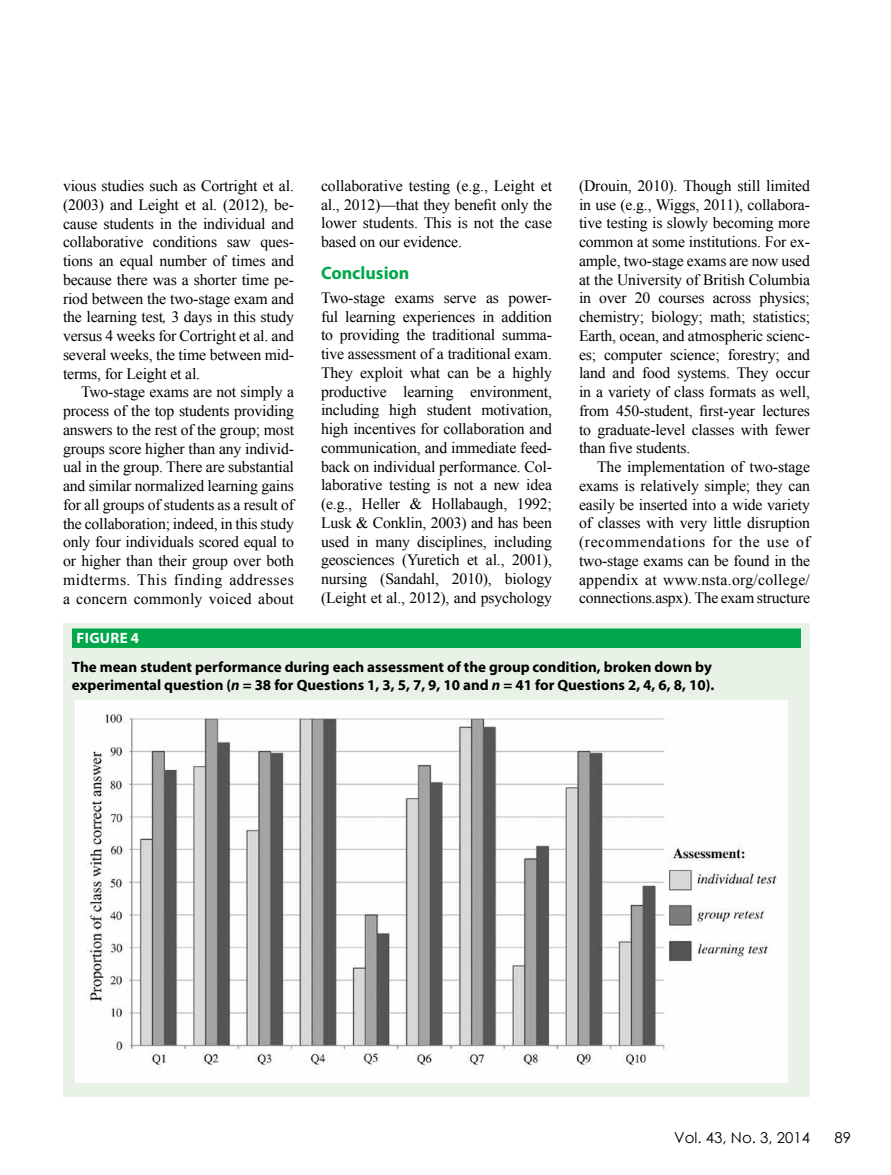
<style>
.page{position:relative;width:891px;height:1175px;background:#fff}
.page>*{position:absolute;margin:0;border:0;box-sizing:border-box;transform-origin:0 0}
.t1{font:700 18px "Myriad Pro";color:#00a84b}
.t2{font:15.75px/18.8px "Times New Roman";letter-spacing:-.01em;color:#000;text-align:justify}
.t3{font:700 15px/18px "Myriad Pro";color:#000}
.t4{font:15px "Century Gothic";color:#000}
.t5{font:700 15px "Myriad Pro";letter-spacing:.02em;color:#fff}
.s1{font-style:italic}
</style>
<div class="page">
<div style="left:63px;top:623px;width:747px;height:473px;background:#e8f2e6"></div>
<div style="left:72px;top:628px;width:729px;height:20px;background:#00a84b"></div>
<img style="left:75px;top:700px;width:713px;height:382px">
<p class="t2" style="left:63px;top:176px;width:233px">vious studies such as Cortright et al. (2003) and Leight et al. (2012), be&shy;cause students in the individual and collaborative conditions saw ques&shy;tions an equal number of times and because there was a shorter time pe&shy;riod between the two-stage exam and the learning test<span class="s1">,</span> 3 days in this study versus 4 weeks for Cortright et al. and several weeks, the time between mid&shy;terms, for Leight et al.</p>
<p class="t2" style="left:63px;top:382px;width:233px;text-indent:18px">Two-stage exams are not simply a process of the top students providing answers to the rest of the group; most groups score higher than any individ&shy;ual in the group. There are substantial and similar normalized learning gains for all groups of students as a result of the collaboration; indeed, in this study only four individuals scored equal to or higher than their group over both midterms. This finding addresses a concern commonly voiced about</p>
<p class="t2" style="left:321px;top:176px;width:233px">collaborative testing (e.g., Leight et al., 2012)—that they benefit only the lower students. This is not the case based on our evidence.</p>
<p class="t1" style="left:321px;top:263px;width:90px">Conclusion</p>
<p class="t2" style="left:321px;top:288px;width:233px">Two-stage exams serve as power&shy;ful learning experiences in addition to providing the traditional summa&shy;tive assessment of a traditional exam.<br>They exploit what can be a highly productive learning environment, including high student motivation, high incentives for collaboration and communication, and immediate feed&shy;back on individual performance. Col&shy;laborative testing is not a new idea (e.g., Heller &amp; Hollabaugh, 1992; Lusk &amp; Conklin, 2003) and has been used in many disciplines, including geosciences (Yuretich et al., 2001), nursing (Sandahl, 2010), biology (Leight et al., 2012), and psychology</p>
<p class="t2" style="left:579px;top:176px;width:233px">(Drouin, 2010). Though still limited in use (e.g., Wiggs, 2011), collabora&shy;tive testing is slowly becoming more common at some institutions. For ex&shy;ample, two-stage exams are now used at the University of British Columbia in over 20 courses across physics; chemistry; biology; math; statistics; Earth, ocean, and atmospheric scienc&shy;es; computer science; forestry; and land and food systems. They occur in a variety of class formats as well, from 450-student, first-year lectures to graduate-level classes with fewer than five students.</p>
<p class="t2" style="left:579px;top:457px;width:233px;text-indent:18px">The implementation of two-stage exams is relatively simple; they can easily be inserted into a wide variety of classes with very little disruption (recommendations for the use of two-stage exams can be found in the appendix at www.nsta.org/college/ connections.aspx). The exam structure</p>
<p class="t5" style="left:77px;top:630px;width:64px">FIGURE 4</p>
<p class="t3" style="left:72px;top:658px;width:644px">The mean student performance during each assessment of the group condition, broken down by experimental question (<span class="s1">n</span> = 38 for Questions 1, 3, 5, 7, 9, 10 and <span class="s1">n</span> = 41 for Questions 2, 4, 6, 8, 10).</p>
<p class="t4" style="left:674px;top:1127px;width:137px">Vol. 43, No. 3, 2014</p>
<p class="t4" style="left:835px;top:1127px;width:18px">89</p>
</div>
